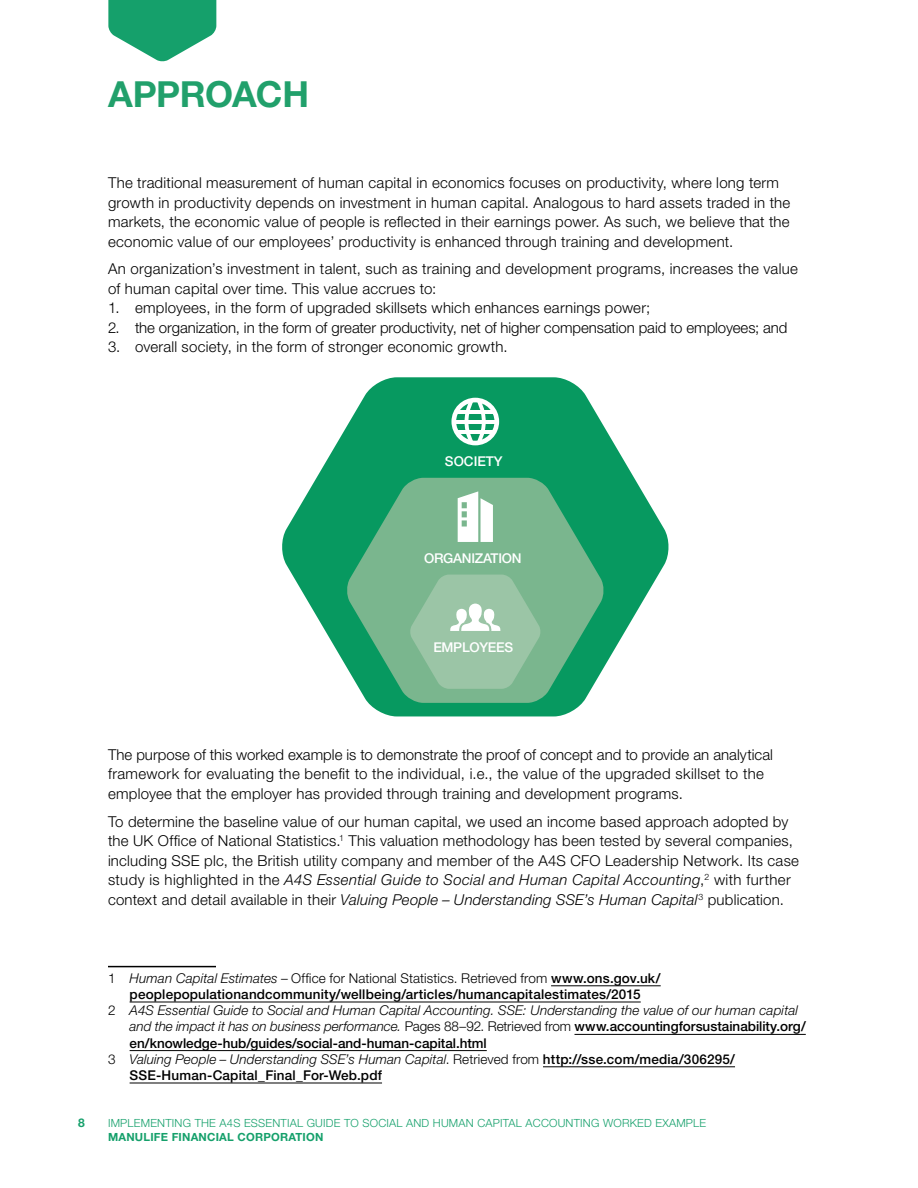
<style>
.page{position:relative;width:918px;height:1188px;background:#fff}
.page>*{position:absolute;margin:0;border:0;box-sizing:border-box;transform-origin:0 0}
.Page_title{font:700 36px "Helvetica Neue LT Std";letter-spacing:-.015em;color:#21a06b}
.A4S_Body_Text{font:300 15px/19.5px "Helvetica Neue LT Std";letter-spacing:.015em;color:#000}
.A4S_Body_Text-2{font:300 15px "Helvetica Neue LT Std";letter-spacing:-.005em;color:#000}
.A4S-footnote{font:500 13.5px/16.2px "Helvetica Neue LT Std";letter-spacing:.01em;color:#000;text-align:center}
.A4S-footnote-2{font:italic 300 13.5px/16.2px "Helvetica Neue LT Std";letter-spacing:.005em;color:#000}
.t1{font:500 13.5px "Helvetica Neue LT Std";letter-spacing:-.02em;color:#fff}
.t2{font:500 13.5px "Helvetica Neue LT Std";color:#fff}
.t3{font:700 12px "Helvetica Neue LT Std";color:#15a06b}
.t4{font:300 11.25px "Helvetica Neue LT Std";letter-spacing:.02em;color:#15a06b}
.t5{font:700 11.25px "Helvetica Neue LT Std";letter-spacing:.02em;color:#15a06b}
.s1{font-style:italic}
.s2{font-weight:300}
.s3{font-weight:300;font-style:italic}
.s4{font-style:normal}
.s5{font-weight:500;font-style:normal}
</style>
<div class="page">
<svg style="left:108px;top:0;width:108px;height:62px"></svg>
<svg style="left:282px;top:377px;width:387px;height:339px;fill:#079960"></svg>
<svg style="left:346px;top:478px;width:258px;height:225px;fill:#7ab68e"></svg>
<svg style="left:451px;top:398px;width:48px;height:47px"></svg>
<svg style="left:410px;top:575px;width:131px;height:114px"></svg>
<svg style="left:458px;top:491px;width:35px;height:51px"></svg>
<hr style="left:108px;top:966px;width:108px;height:1px;background:#000">
<hr style="left:551px;top:985px;width:110px;height:1px;background:#000">
<hr style="left:130px;top:1002px;width:511px;height:1px;background:#000">
<hr style="left:575px;top:1034px;width:231px;height:1px;background:#000">
<hr style="left:130px;top:1050px;width:357px;height:1px;background:#000">
<hr style="left:543px;top:1066px;width:192px;height:1px;background:#000">
<hr style="left:130px;top:1083px;width:252px;height:1px;background:#000">
<h1 class="Page_title" style="left:108px;top:72px;width:203px">APPROACH</h1>
<p class="A4S_Body_Text" style="left:108px;top:173px;width:684px">The traditional measurement of human capital in economics focuses on productivity, where long term growth in productivity depends on investment in human capital. Analogous to hard assets traded in the markets, the economic value of people is reflected in their earnings power. As such, we believe that the economic value of our employees’ productivity is enhanced through training and development.</p>
<p class="A4S_Body_Text" style="left:108px;top:259px;width:692px">An organization’s investment in talent, such as training and development programs, increases the value of human capital over time. This value accrues to:</p>
<p class="A4S_Body_Text" style="left:108px;top:298px;width:544px">1. employees, in the form of upgraded skillsets which enhances earnings power;</p>
<p class="A4S_Body_Text-2" style="left:108px;top:318px;width:681px">2. the organization, in the form of greater productivity, net of higher compensation paid to employees; and</p>
<p class="A4S_Body_Text" style="left:108px;top:337px;width:401px">3. overall society, in the form of stronger economic growth.</p>
<p class="t2" style="left:445px;top:453px;width:59px">SOCIETY</p>
<p class="t1" style="left:424px;top:550px;width:99px">ORGANIZATION</p>
<p class="t1" style="left:433px;top:639px;width:81px">EMPLOYEES</p>
<p class="A4S_Body_Text" style="left:108px;top:745px;width:666px">The purpose of this worked example is to demonstrate the proof of concept and to provide an analytical framework for evaluating the benefit to the individual, i.e., the value of the upgraded skillset to the employee that the employer has provided through training and development programs.</p>
<p class="A4S_Body_Text" style="left:108px;top:811px;width:692px">To determine the baseline value of our human capital, we used an income based approach adopted by the UK Office of National Statistics.<sup>1</sup> This valuation methodology has been tested by several companies, including SSE plc, the British utility company and member of the A4S CFO Leadership Network. Its case study is highlighted in the <span class="s1">A4S Essential Guide to Social and Human Capital Accounting</span>,<sup>2</sup> with further context and detail available in their <span class="s1">Valuing People – Understanding SSE’s Human Capital</span><sup>3</sup> publication.</p>
<p class="t3" style="left:78px;top:1116px;width:8px">8</p>
<p class="A4S-footnote" style="left:108px;top:970px;width:554px"><span class="s2">1</span> <span class="s3">Human Capital Estimates</span> <span class="s2">– Office for National Statistics. Retrieved from</span> www.ons.gov.uk/ peoplepopulationandcommunity/wellbeing/articles/humancapitalestimates/2015</p>
<p class="A4S-footnote-2" style="left:130px;top:1002px;width:678px;text-indent:-22px"><span class="s4">2</span> A4S Essential Guide to Social and Human Capital Accounting. SSE: Understanding the value of our human capital and the impact it has on business performance. <span class="s4">Pages 88–92. Retrieved from</span> <span class="s5">www.accountingforsustainability.org/ en/knowledge-hub/guides/social-and-human-capital.html</span></p>
<p class="A4S-footnote" style="left:130px;top:1051px;width:607px;text-align:left;text-indent:-22px"><span class="s2">3</span> <span class="s3">Valuing People – Understanding SSE’s Human Capital</span><span class="s2">. Retrieved from</span> http://sse.com/media/306295/<br>SSE-Human-Capital_Final_For-Web.pdf</p>
<p class="t4" style="left:108px;top:1116px;width:600px">IMPLEMENTING THE A4S ESSENTIAL GUIDE TO SOCIAL AND HUMAN CAPITAL ACCOUNTING WORKED EXAMPLE</p>
<p class="t5" style="left:108px;top:1130px;width:217px">MANULIFE FINANCIAL CORPORATION</p>
</div>
